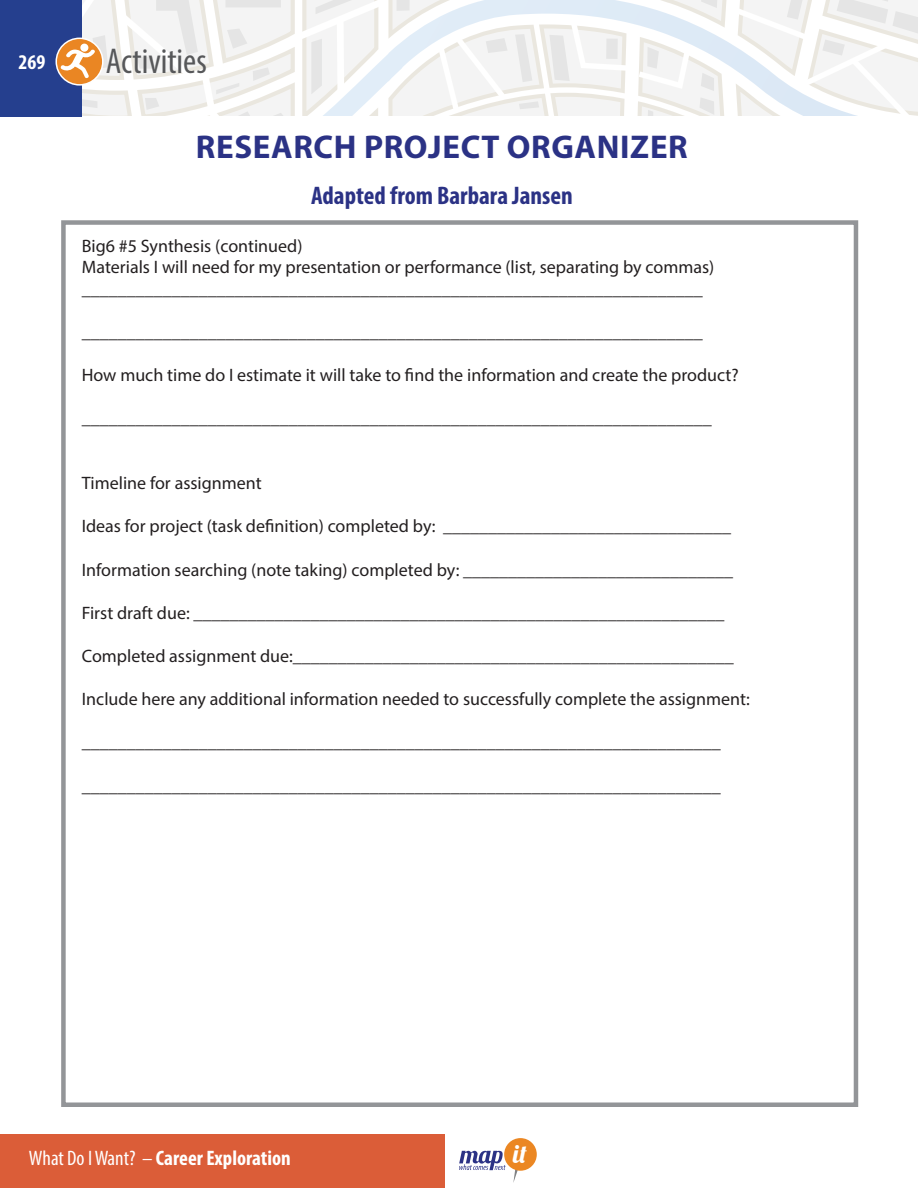
<style>
.page{position:relative;width:918px;height:1188px;background:#fff}
.page>*{position:absolute;margin:0;border:0;box-sizing:border-box;transform-origin:0 0}
.t1{font:condensed 36px "Myriad Pro";color:#57585a}
.t2{font:700 33px "Myriad Pro";letter-spacing:.02em;color:#2b3285}
.t3{font:700 condensed 25.5px "Myriad Pro";color:#2b3285}
.t4{font:25.35px "Lobster 1.3";color:#fff}
.t5{font:700 condensed 21px "Myriad Pro";color:#fff}
.t6{font:18px/21.6px "Myriad Pro";color:#231f20}
.s1{font-weight:400}
</style>
<div class="page">
<svg style="left:729px;top:0;width:189px;height:115px"></svg>
<svg style="left:0;top:0;width:729px;height:115px"></svg>
<svg style="left:513px;top:1169px;width:5px;height:14px"></svg>
<div style="left:504px;top:1138px;width:33px;height:33px;background:#eb8723;border-radius:50%"></div>
<svg style="left:459px;top:1151px;width:47px;height:19px"></svg>
<div style="left:0;top:1134px;width:445px;height:54px;background:#db5d38"></div>
<div style="left:61px;top:220px;width:797px;height:887px;border:4px solid #939598"></div>
<p class="t5" style="left:19px;top:49px;width:28px">269</p>
<h1 class="t1" style="left:106px;top:40px;width:102px">Activities</h1>
<h2 class="t2" style="left:196px;top:126px;width:493px">RESEARCH PROJECT ORGANIZER</h2>
<h3 class="t3" style="left:311px;top:179px;width:263px">Adapted from Barbara Jansen</h3>
<p class="t6" style="left:82px;top:234px;width:634px">Big6 #5 Synthesis (continued)<br>Materials I will need for my presentation or performance (list, separating by commas)</p>
<p class="t6" style="left:82px;top:278px;width:622px">_____________________________________________________________________</p>
<p class="t6" style="left:82px;top:321px;width:622px">_____________________________________________________________________</p>
<p class="t6" style="left:82px;top:364px;width:658px">How much time do I estimate it will take to fnd the information and create the product?</p>
<p class="t6" style="left:82px;top:407px;width:631px">______________________________________________________________________</p>
<p class="t6" style="left:82px;top:472px;width:181px">Timeline for assignment</p>
<p class="t6" style="left:82px;top:515px;width:651px">Ideas for project (task defnition) completed by: ________________________________</p>
<p class="t6" style="left:82px;top:558px;width:653px">Information searching (note taking) completed by: ______________________________</p>
<p class="t6" style="left:82px;top:602px;width:644px">First draft due: ___________________________________________________________</p>
<p class="t6" style="left:82px;top:645px;width:654px">Completed assignment due:_________________________________________________</p>
<p class="t6" style="left:82px;top:688px;width:669px">Include here any additional information needed to successfully complete the assignment:</p>
<p class="t6" style="left:82px;top:731px;width:640px">_______________________________________________________________________</p>
<p class="t6" style="left:82px;top:774px;width:640px">_______________________________________________________________________</p>
<p class="t5" style="left:29px;top:1145px;width:263px"><span class="s1">What Do I Want? –</span> Career Exploration</p>
<h3 class="t4" style="left:513px;top:1138px;width:16px">it</h3>
</div>
